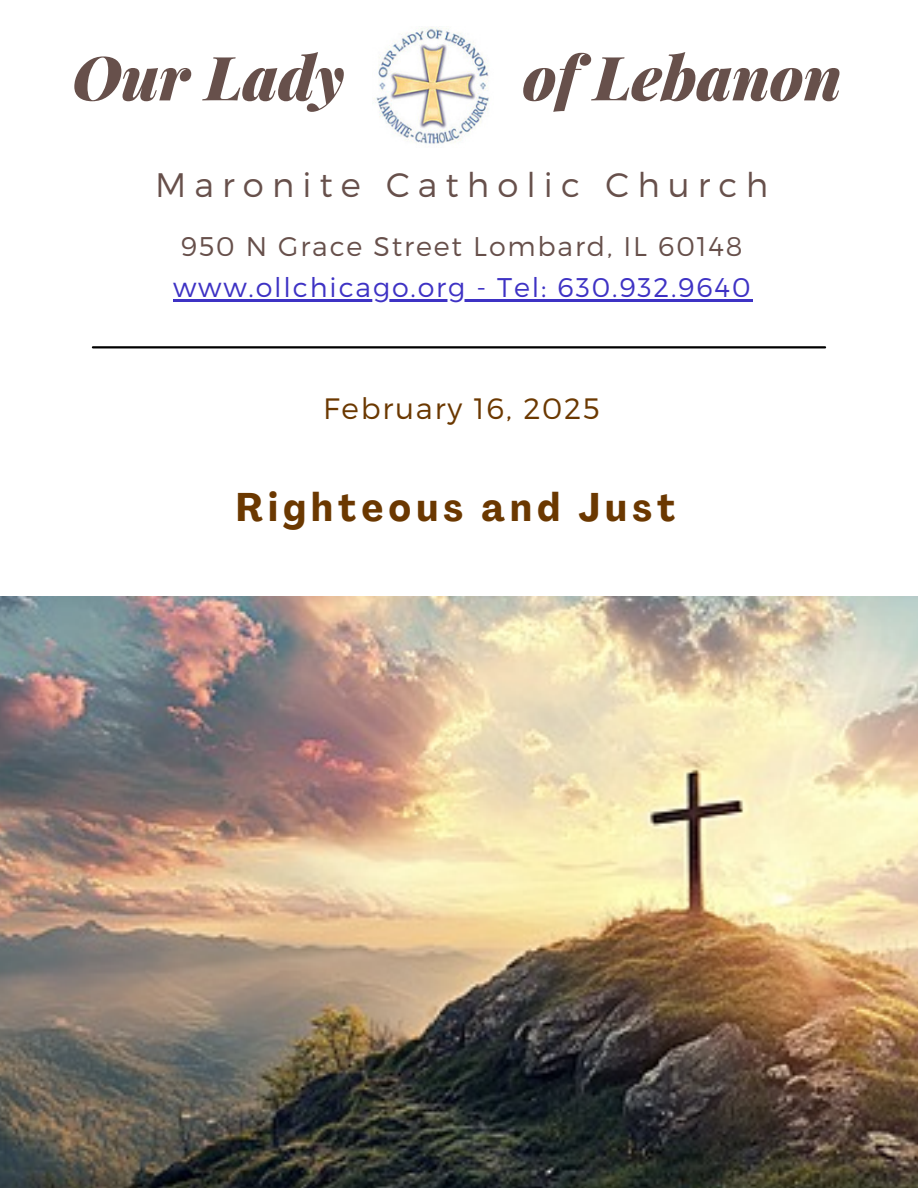
<style>
.page{position:relative;width:918px;height:1188px;background:#fff}
.page>*{position:absolute;margin:0;border:0;box-sizing:border-box;transform-origin:0 0}
.t1{font:italic 900 60.9px "Playfair Display";color:#67504b}
.t2{font:700 condensed 39.45px "Agrandir";letter-spacing:.145em;color:#6b3800}
.t3{font:300 33.9px "Montserrat";letter-spacing:.235em;color:#67504b}
.t4{font:300 29.4px "Montserrat";letter-spacing:.06em;color:#6b3800}
.t5{font:300 27px "Montserrat";letter-spacing:.07em;color:#3e32c4}
.t6{font:300 27px "Montserrat";letter-spacing:.07em;color:#67504b}
</style>
<div class="page">
<img style="left:374px;top:27px;width:115px;height:117px">
<hr style="left:93px;top:346px;width:732px;height:2px;background:#000">
<img style="left:0;top:596px;width:918px;height:592px">
<hr style="left:173px;top:299px;width:579px;height:2px;background:#3e32c4">
<p class="t1" style="left:72px;top:35px;width:274px">Our Lady</p>
<h1 class="t1" style="left:523px;top:35px;width:320px">of Lebanon</h1>
<p class="t3" style="left:155px;top:163px;width:614px">Maronite Catholic Church</p>
<h3 class="t6" style="left:181px;top:229px;width:563px">950 N Grace Street Lombard, IL 60148</h3>
<p class="t5" style="left:173px;top:269px;width:579px">www.ollchicago.org - Tel: 630.932.9640</p>
<h1 class="t4" style="left:323px;top:389px;width:278px">February 16, 2025</h1>
<p class="t2" style="left:236px;top:491px;width:441px">Righteous and Just</p>
</div>
